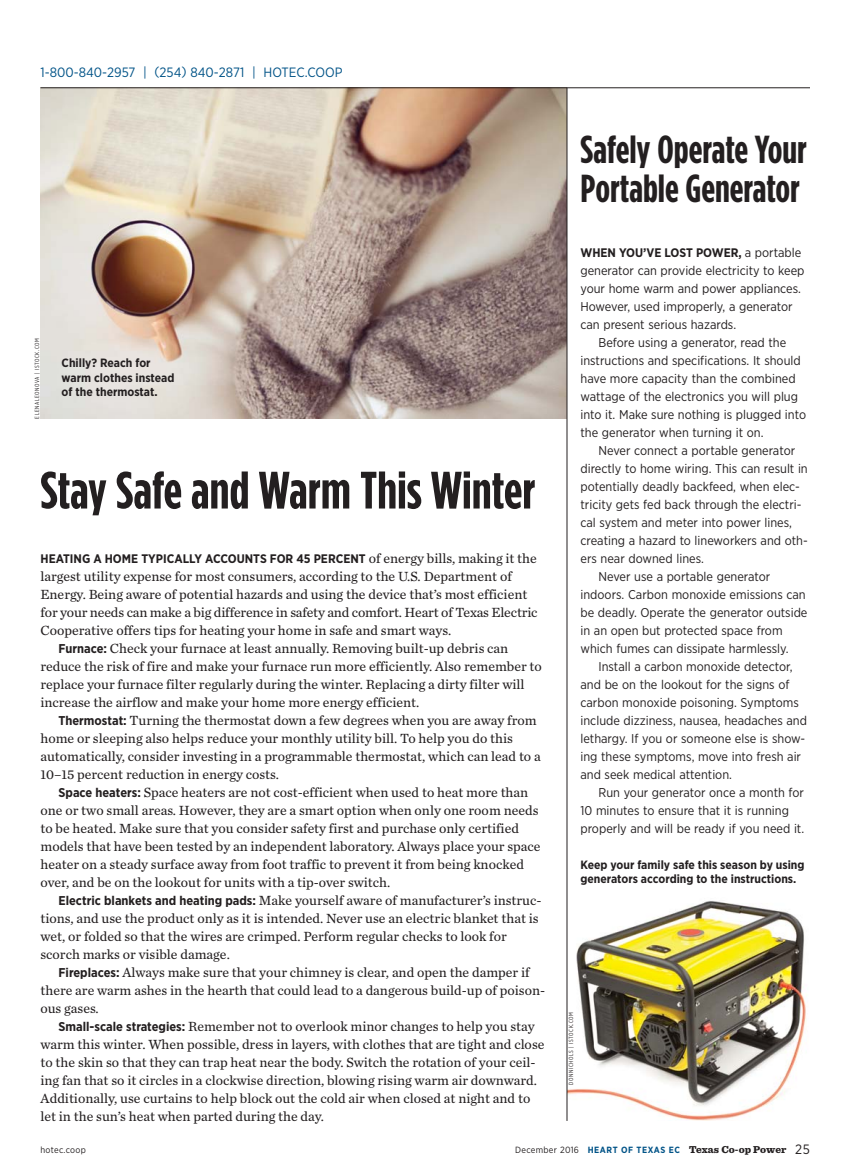
<style>
.page{position:relative;width:864px;height:1175px;background:#fff}
.page>*{position:absolute;margin:0;border:0;box-sizing:border-box;transform-origin:0 0}
.t1{font:700 52.5px "Gotham Condensed";color:#231f20}
.t2{font:700 39px/39.6px "Gotham Condensed";color:#231f20}
.t3{font:13.8px "Chronicle Text G2";color:#231f20}
.t4{font:13.5px "Gotham Narrow";color:#005387}
.t5{font:12.75px/18px "Gotham Narrow";color:#231f20}
.t6{font:700 12.3px "Gotham Narrow";color:#231f20}
.t7{font:700 12px/14.2px "Gotham Narrow";color:#231f20}
.t8{font:900 10.5px "Sentinel";letter-spacing:.005em;color:#231f20}
.t9{font:9px "Gotham Narrow";letter-spacing:.03em;color:#231f20}
.t10{font:6px "Gotham X Narrow";letter-spacing:.1em;color:#231f20}
.s1{font-family:"Chronicle Text G2";font-weight:400;font-size:13.8px}
.s2{font-family:"Gotham Narrow";font-weight:700;font-size:12.75px}
.s3{font-weight:400;font-size:12.75px}
.s4{font-family:"Gotham Narrow";font-weight:400;font-size:9px}
.s5{font-family:"Gotham Narrow";font-weight:700;font-size:9px;color:#005387}
.s6{font-family:"Gotham Narrow";font-weight:400;font-size:13.5px}
</style>
<div class="page">
<img style="left:40px;top:88px;width:527px;height:330px">
<img style="left:568px;top:901px;width:238px;height:219px">
<hr style="left:40px;top:87px;width:770px;height:1px;background:#231f20">
<hr style="left:567px;top:88px;width:1px;height:1032px;background:#231f20">
<p class="t4" style="left:40px;top:67px;width:304px">1-800-840-2957 | (254) 840-2871 | HOTEC.COOP</p>
<p class="t10" style="left:35px;top:418px;width:82px;rotate:-90deg">ELENALEONOVA | ISTOCK.COM</p>
<p class="t7" style="left:62px;top:357px;width:114px">Chilly? Reach for warm clothes instead of the thermostat.</p>
<h1 class="t1" style="left:40px;top:459px;width:496px">Stay Safe and Warm This Winter</h1>
<p class="t6" style="left:41px;top:554px;width:498px">HEATING A HOME TYPICALLY ACCOUNTS FOR 45 PERCENT <span class="s1">of energy bills, making it the</span></p>
<p class="t3" style="left:41px;top:571px;width:473px">largest utility expense for most consumers, according to the U.S. Department of</p>
<p class="t3" style="left:41px;top:589px;width:488px">Energy. Being aware of potential hazards and using the device that’s most efficient</p>
<p class="t3" style="left:41px;top:607px;width:499px">for your needs can make a big difference in safety and comfort. Heart of Texas Electric</p>
<p class="t3" style="left:41px;top:625px;width:412px">Cooperative offers tips for heating your home in safe and smart ways.</p>
<p class="t3" style="left:59px;top:643px;width:451px"><span class="s2">Furnace:</span> Check your furnace at least annually. Removing built-up debris can</p>
<p class="t3" style="left:41px;top:661px;width:503px">reduce the risk of fire and make your furnace run more efficiently. Also remember to</p>
<p class="t3" style="left:41px;top:679px;width:486px">replace your furnace filter regularly during the winter. Replacing a dirty filter will</p>
<p class="t3" style="left:41px;top:697px;width:380px">increase the airflow and make your home more energy efficient.</p>
<p class="t3" style="left:59px;top:715px;width:480px"><span class="s2">Thermostat:</span> Turning the thermostat down a few degrees when you are away from</p>
<p class="t3" style="left:41px;top:733px;width:474px">home or sleeping also helps reduce your monthly utility bill. To help you do this</p>
<p class="t3" style="left:41px;top:751px;width:502px">automatically, consider investing in a programmable thermostat, which can lead to a</p>
<p class="t3" style="left:41px;top:769px;width:240px">10–15 percent reduction in energy costs.</p>
<p class="t3" style="left:59px;top:787px;width:471px"><span class="s2">Space heaters:</span> Space heaters are not cost-efficient when used to heat more than</p>
<p class="t3" style="left:41px;top:805px;width:500px">one or two small areas. However, they are a smart option when only one room needs</p>
<p class="t3" style="left:41px;top:823px;width:480px">to be heated. Make sure that you consider safety first and purchase only certified</p>
<p class="t3" style="left:41px;top:841px;width:502px">models that have been tested by an independent laboratory. Always place your space</p>
<p class="t3" style="left:41px;top:859px;width:485px">heater on a steady surface away from foot traffic to prevent it from being knocked</p>
<p class="t3" style="left:41px;top:877px;width:351px">over, and be on the lookout for units with a tip-over switch.</p>
<p class="t3" style="left:59px;top:895px;width:484px"><span class="s2">Electric blankets and heating pads:</span> Make yourself aware of manufacturer’s instruc-</p>
<p class="t3" style="left:41px;top:913px;width:500px">tions, and use the product only as it is intended. Never use an electric blanket that is</p>
<p class="t3" style="left:41px;top:931px;width:468px">wet, or folded so that the wires are crimped. Perform regular checks to look for</p>
<p class="t3" style="left:41px;top:949px;width:191px">scorch marks or visible damage.</p>
<p class="t3" style="left:59px;top:967px;width:473px"><span class="s2">Fireplaces:</span> Always make sure that your chimney is clear, and open the damper if</p>
<p class="t3" style="left:41px;top:985px;width:506px">there are warm ashes in the hearth that could lead to a dangerous build-up of poison-</p>
<p class="t3" style="left:41px;top:1003px;width:60px">ous gases.</p>
<p class="t3" style="left:59px;top:1021px;width:478px"><span class="s2">Small-scale strategies:</span> Remember not to overlook minor changes to help you stay</p>
<p class="t3" style="left:41px;top:1039px;width:506px">warm this winter. When possible, dress in layers, with clothes that are tight and close</p>
<p class="t3" style="left:41px;top:1057px;width:497px">to the skin so that they can trap heat near the body. Switch the rotation of your ceil-</p>
<p class="t3" style="left:41px;top:1075px;width:498px">ing fan that so it circles in a clockwise direction, blowing rising warm air downward.</p>
<p class="t3" style="left:41px;top:1093px;width:491px">Additionally, use curtains to help block out the cold air when closed at night and to</p>
<p class="t3" style="left:41px;top:1111px;width:285px">let in the sun’s heat when parted during the day.</p>
<h2 class="t2" style="left:580px;top:129px;width:228px">Safely Operate Your<br>Portable Generator</h2>
<p class="t6" style="left:580px;top:248px;width:222px">WHEN YOU’VE LOST POWER, <span class="s3">a portable</span></p>
<p class="t5" style="left:581px;top:262px;width:226px">generator can provide electricity to keep your home warm and power appliances.<br>However, used improperly, a generator can present serious hazards.</p>
<p class="t5" style="left:581px;top:334px;width:227px;text-indent:18px">Before using a generator, read the instructions and specifications. It should have more capacity than the combined wattage of the electronics you will plug into it. Make sure nothing is plugged into the generator when turning it on.</p>
<p class="t5" style="left:599px;top:442px;width:198px">Never connect a portable generator</p>
<p class="t5" style="left:581px;top:460px;width:229px">directly to home wiring. This can result in</p>
<p class="t5" style="left:581px;top:478px;width:221px">potentially deadly backfeed, when elec-</p>
<p class="t5" style="left:581px;top:496px;width:223px">tricity gets fed back through the electri-</p>
<p class="t5" style="left:581px;top:514px;width:213px">cal system and meter into power lines,</p>
<p class="t5" style="left:581px;top:532px;width:229px">creating a hazard to lineworkers and oth-</p>
<p class="t5" style="left:581px;top:550px;width:125px">ers near downed lines.</p>
<p class="t5" style="left:599px;top:568px;width:173px">Never use a portable generator</p>
<p class="t5" style="left:581px;top:586px;width:227px">indoors. Carbon monoxide emissions can</p>
<p class="t5" style="left:581px;top:604px;width:229px">be deadly. Operate the generator outside</p>
<p class="t5" style="left:581px;top:622px;width:204px">in an open but protected space from</p>
<p class="t5" style="left:581px;top:640px;width:210px">which fumes can dissipate harmlessly.</p>
<p class="t5" style="left:599px;top:658px;width:195px">Install a carbon monoxide detector,</p>
<p class="t5" style="left:581px;top:676px;width:211px">and be on the lookout for the signs of</p>
<p class="t5" style="left:581px;top:694px;width:220px">carbon monoxide poisoning. Symptoms</p>
<p class="t5" style="left:581px;top:712px;width:228px">include dizziness, nausea, headaches and</p>
<p class="t5" style="left:581px;top:730px;width:226px">lethargy. If you or someone else is show-</p>
<p class="t5" style="left:581px;top:748px;width:222px">ing these symptoms, move into fresh air</p>
<p class="t5" style="left:581px;top:766px;width:153px">and seek medical attention.</p>
<p class="t5" style="left:599px;top:784px;width:207px">Run your generator once a month for</p>
<p class="t5" style="left:581px;top:802px;width:210px">10 minutes to ensure that it is running</p>
<p class="t5" style="left:581px;top:820px;width:225px">properly and will be ready if you need it.</p>
<p class="t7" style="left:581px;top:858px;width:226px">Keep your family safe this season by using generators according to the instructions.</p>
<p class="t10" style="left:569px;top:1084px;width:74px;rotate:-90deg">DONNICHOLS | ISTOCK.COM</p>
<p class="t9" style="left:40px;top:1146px;width:47px">hotec.coop</p>
<p class="t8" style="left:515px;top:1145px;width:296px"><span class="s4">December 2016</span> <span class="s5">HEART OF TEXAS EC</span> Texas Co-op Power <span class="s6">25</span></p>
</div>
